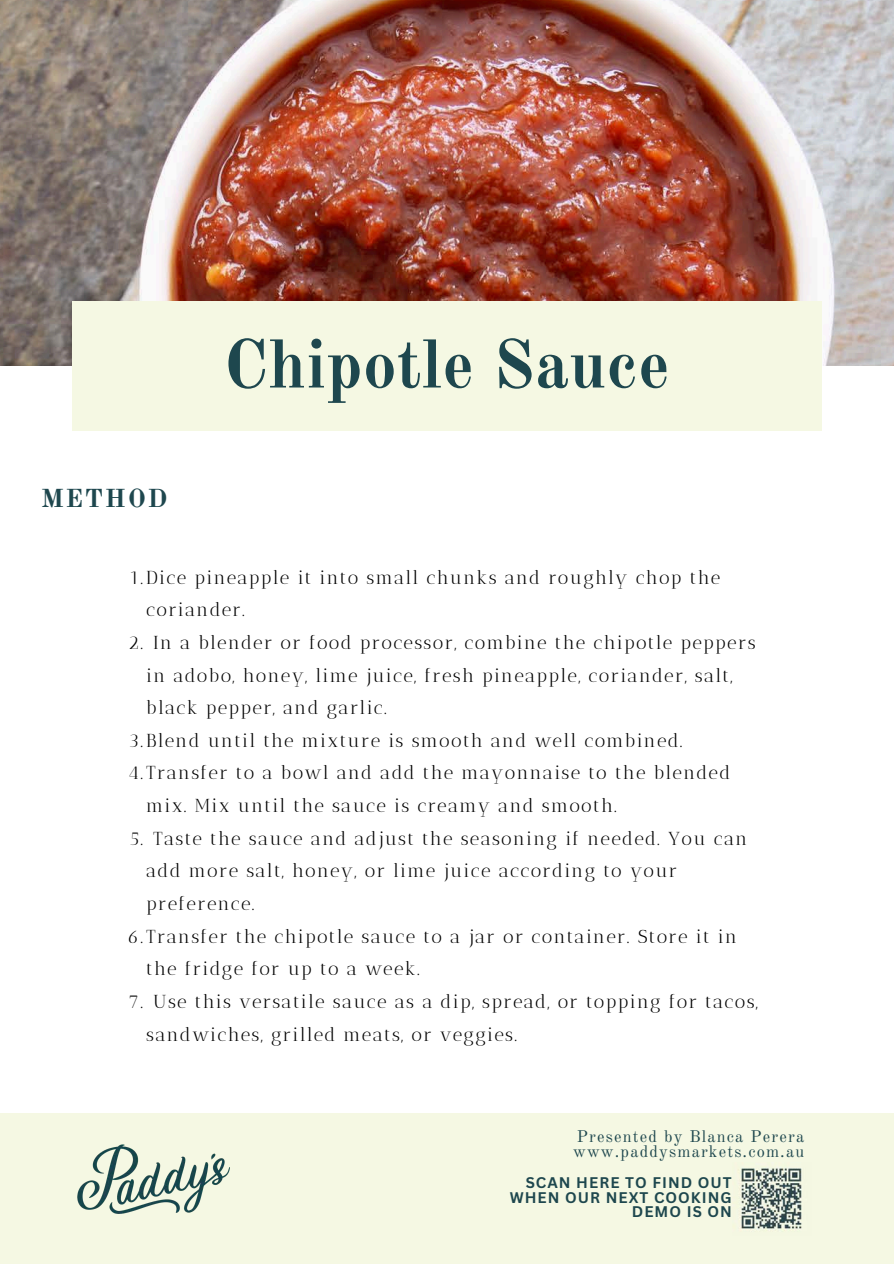
<style>
.page{position:relative;width:894px;height:1264px;background:#fff}
.page>*{position:absolute;margin:0;border:0;box-sizing:border-box;transform-origin:0 0}
.t1{font:700 67.5px "Old Standard";color:#1e474e}
.t2{font:700 25.5px "Old Standard";letter-spacing:.07em;color:#1e474e}
.t3{font:18.75px/32.7px "Antic Didone";letter-spacing:.07em;color:#000}
.t4{font:16.5px "Old Standard";letter-spacing:.07em;color:#1e474e}
.t5{font:700 15px/14.7px "Canva Sans";letter-spacing:.07em;color:#1e474e;text-align:right}
</style>
<div class="page">
<div style="left:0;top:1113px;width:893px;height:150px;background:#f5f8e3"></div>
<img style="left:738px;top:1168px;width:64px;height:63px">
<img style="left:77px;top:1144px;width:152px;height:70px">
<img style="left:0;top:0;width:893px;height:366px">
<div style="left:72px;top:301px;width:749px;height:129px;background:#f5f8e3"></div>
<h4 class="t2" style="left:41px;top:483px;width:128px">METHOD</h4>
<p class="t1" style="left:224px;top:323px;width:447px">Chipotle Sauce</p>
<p class="t3" style="left:146px;top:560px;width:575px;text-indent:-16px">1.Dice pineapple it into small chunks and roughly chop the coriander.</p>
<p class="t3" style="left:146px;top:626px;width:610px;text-indent:7px">In a blender or food processor, combine the chipotle peppers in adobo, honey, lime juice, fresh pineapple, coriander, salt, black pepper, and garlic.</p>
<p class="t3" style="left:128px;top:626px;width:16px">2.</p>
<p class="t3" style="left:128px;top:724px;width:555px">3.Blend until the mixture is smooth and well combined.</p>
<p class="t3" style="left:146px;top:756px;width:585px;text-indent:-18px">4.Transfer to a bowl and add the mayonnaise to the blended mix. Mix until the sauce is creamy and smooth.</p>
<p class="t3" style="left:146px;top:821px;width:602px;text-indent:7px">Taste the sauce and adjust the seasoning if needed. You can add more salt, honey, or lime juice according to your preference.</p>
<p class="t3" style="left:130px;top:821px;width:14px">5.</p>
<p class="t3" style="left:146px;top:919px;width:592px;text-indent:-18px">6.Transfer the chipotle sauce to a jar or container. Store it in the fridge for up to a week.</p>
<p class="t3" style="left:146px;top:985px;width:613px;text-indent:7px">Use this versatile sauce as a dip, spread, or topping for tacos, sandwiches, grilled meats, or veggies.</p>
<p class="t3" style="left:128px;top:985px;width:16px">7.</p>
<p class="t4" style="left:576px;top:1125px;width:229px">Presented by Blanca Perera</p>
<p class="t4" style="left:573px;top:1141px;width:233px">www.paddysmarkets.com.au</p>
<p class="t5" style="left:509px;top:1174px;width:224px">SCAN HERE TO FIND OUT<br>WHEN OUR NEXT COOKING<br>DEMO IS ON</p>
</div>
